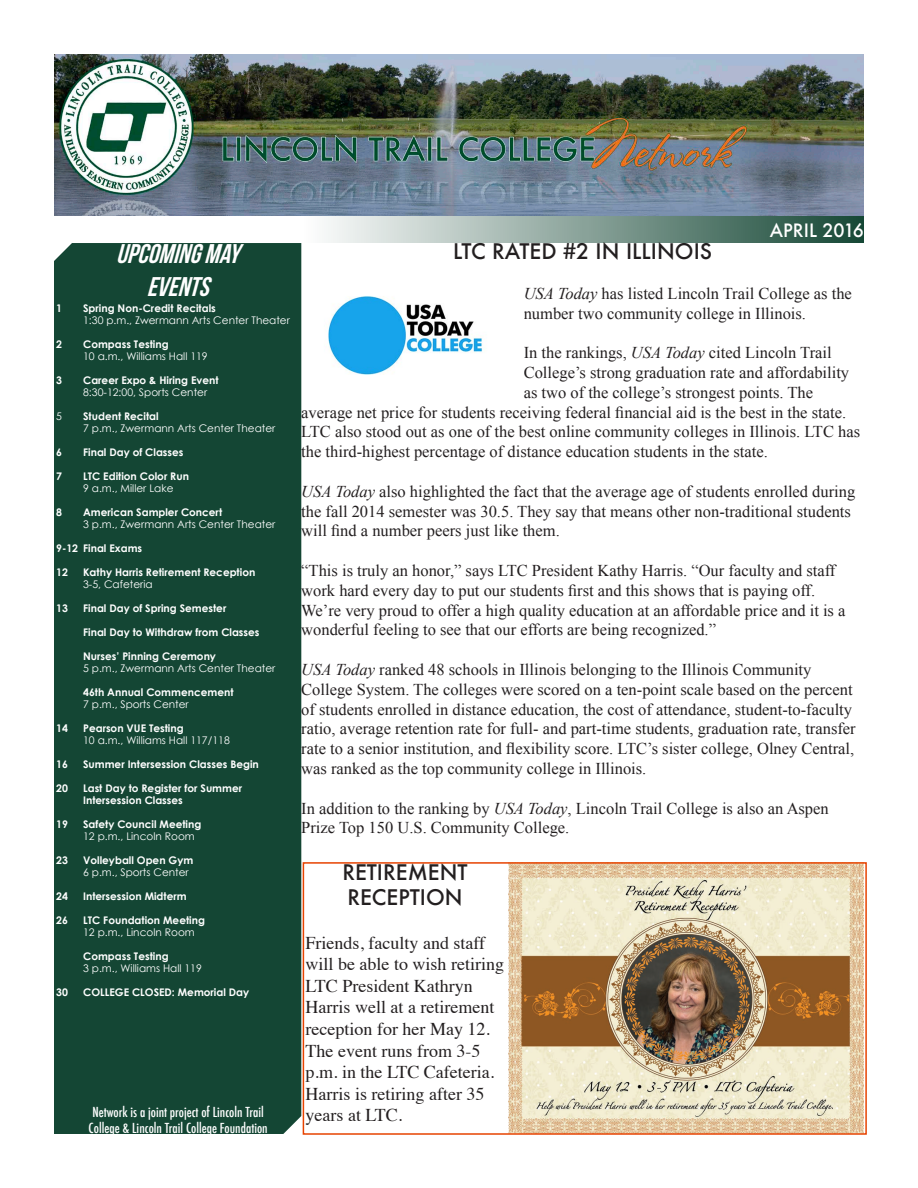
<style>
.page{position:relative;width:918px;height:1188px;background:#fff}
.page>*{position:absolute;margin:0;border:0;box-sizing:border-box;transform-origin:0 0}
.t1{font:italic 27px "Bebas Neue";color:#fff}
.t2{font:500 21px/25.2px "Futura";color:#231f20}
.t3{font:18px/21.6px "Times";color:#231f20}
.t4{font:500 18px "Futura";color:#fff}
.t5{font:16.5px/19.8px "Times New Roman";color:#231f20}
.t6{font:500 condensed 13.5px/16.2px "Futura";color:#fff}
.Upcoming_Events{font:700 10.5px/12px "Century Gothic";color:#fff}
.Upcoming_Events-2{font:10.5px "Century Gothic";color:#fff}
.s1{font-style:italic}
</style>
<div class="page">
<div style="left:54px;top:243px;width:247px;height:891px;background:#144634"></div>
<img style="left:54px;top:54px;width:810px;height:162px">
<div style="left:301px;top:216px;width:563px;height:27px;background:linear-gradient(to right,#fff,#164735)"></div>
<img style="left:328px;top:296px;width:155px;height:79px">
<img style="left:509px;top:865px;width:355px;height:267px">
<div style="left:303px;top:862px;width:564px;height:273px;border:2px solid #e74300"></div>
<p class="t1" style="left:116px;top:239px;width:132px">UPCOMINGMAY</p>
<p class="t1" style="left:147px;top:272px;width:71px">EVENTS</p>
<p class="Upcoming_Events" style="left:56px;top:302px;width:7px">1</p>
<p class="Upcoming_Events" style="left:83px;top:302px;width:134px">Spring Non-Credit Recitals</p>
<p class="Upcoming_Events-2" style="left:83px;top:314px;width:208px">1:30 p.m., Zwermann Arts Center Theater</p>
<p class="Upcoming_Events" style="left:56px;top:338px;width:7px">2</p>
<p class="Upcoming_Events" style="left:83px;top:338px;width:87px">Compass Testing</p>
<p class="Upcoming_Events-2" style="left:83px;top:350px;width:126px">10 a.m., Williams Hall 119</p>
<p class="Upcoming_Events" style="left:56px;top:374px;width:7px">3</p>
<p class="Upcoming_Events" style="left:83px;top:374px;width:137px">Career Expo &amp; Hiring Event</p>
<p class="Upcoming_Events-2" style="left:83px;top:386px;width:126px">8:30-12:00, Sports Center</p>
<p class="Upcoming_Events-2" style="left:56px;top:410px;width:7px">5</p>
<p class="Upcoming_Events" style="left:83px;top:410px;width:77px">Student Recital</p>
<p class="Upcoming_Events-2" style="left:83px;top:422px;width:194px">7 p.m., Zwermann Arts Center Theater</p>
<p class="Upcoming_Events" style="left:56px;top:446px;width:7px">6</p>
<p class="Upcoming_Events" style="left:83px;top:446px;width:102px">Final Day of Classes</p>
<p class="Upcoming_Events" style="left:56px;top:470px;width:7px">7</p>
<p class="Upcoming_Events" style="left:83px;top:470px;width:107px">LTC Edition Color Run</p>
<p class="Upcoming_Events-2" style="left:83px;top:482px;width:92px">9 a.m., Miller Lake</p>
<p class="Upcoming_Events" style="left:56px;top:506px;width:7px">8</p>
<p class="Upcoming_Events" style="left:83px;top:506px;width:141px">American Sampler Concert</p>
<p class="Upcoming_Events-2" style="left:83px;top:518px;width:194px">3 p.m., Zwermann Arts Center Theater</p>
<p class="Upcoming_Events" style="left:56px;top:542px;width:88px">9-12 Final Exams</p>
<p class="Upcoming_Events" style="left:56px;top:566px;width:13px">12</p>
<p class="Upcoming_Events" style="left:83px;top:566px;width:174px">Kathy Harris Retirement Reception</p>
<p class="Upcoming_Events-2" style="left:83px;top:578px;width:71px">3-5, Cafeteria</p>
<p class="Upcoming_Events" style="left:56px;top:602px;width:13px">13</p>
<p class="Upcoming_Events" style="left:83px;top:602px;width:145px">Final Day of Spring Semester</p>
<p class="Upcoming_Events" style="left:83px;top:626px;width:178px">Final Day to Withdraw from Classes</p>
<p class="Upcoming_Events" style="left:83px;top:650px;width:134px">Nurses’ Pinning Ceremony</p>
<p class="Upcoming_Events-2" style="left:83px;top:662px;width:194px">5 p.m., Zwermann Arts Center Theater</p>
<p class="Upcoming_Events" style="left:83px;top:686px;width:152px">46th Annual Commencement</p>
<p class="Upcoming_Events-2" style="left:83px;top:698px;width:107px">7 p.m., Sports Center</p>
<p class="Upcoming_Events" style="left:56px;top:722px;width:13px">14</p>
<p class="Upcoming_Events" style="left:83px;top:722px;width:102px">Pearson VUE Testing</p>
<p class="Upcoming_Events-2" style="left:83px;top:734px;width:148px">10 a.m., Williams Hall 117/118</p>
<p class="Upcoming_Events" style="left:56px;top:758px;width:13px">16</p>
<p class="Upcoming_Events" style="left:83px;top:758px;width:177px">Summer Intersession Classes Begin</p>
<p class="Upcoming_Events" style="left:56px;top:782px;width:13px">20</p>
<p class="Upcoming_Events" style="left:83px;top:782px;width:160px">Last Day to Register for Summer<br>Intersession Classes</p>
<p class="Upcoming_Events" style="left:56px;top:818px;width:13px">19</p>
<p class="Upcoming_Events" style="left:83px;top:818px;width:120px">Safety Council Meeting</p>
<p class="Upcoming_Events-2" style="left:83px;top:830px;width:113px">12 p.m., Lincoln Room</p>
<p class="Upcoming_Events" style="left:56px;top:854px;width:13px">23</p>
<p class="Upcoming_Events" style="left:83px;top:854px;width:112px">Volleyball Open Gym</p>
<p class="Upcoming_Events-2" style="left:83px;top:866px;width:107px">6 p.m., Sports Center</p>
<p class="Upcoming_Events" style="left:56px;top:890px;width:13px">24</p>
<p class="Upcoming_Events" style="left:83px;top:890px;width:105px">Intersession Midterm</p>
<p class="Upcoming_Events" style="left:56px;top:914px;width:13px">26</p>
<p class="Upcoming_Events" style="left:83px;top:914px;width:123px">LTC Foundation Meeting</p>
<p class="Upcoming_Events-2" style="left:83px;top:926px;width:113px">12 p.m., Lincoln Room</p>
<p class="Upcoming_Events" style="left:83px;top:950px;width:87px">Compass Testing</p>
<p class="Upcoming_Events-2" style="left:83px;top:962px;width:120px">3 p.m., Williams Hall 119</p>
<p class="Upcoming_Events" style="left:56px;top:986px;width:13px">30</p>
<p class="Upcoming_Events" style="left:83px;top:986px;width:168px">COLLEGE CLOSED: Memorial Day</p>
<p class="t6" style="left:89px;top:1104px;width:181px">Network is a joint project of Lincoln Trail<br>College &amp; Lincoln Trail College Foundation</p>
<p class="t4" style="left:770px;top:218px;width:96px">APRIL 2016</p>
<p class="t2" style="left:453px;top:239px;width:260px">LTC RATED #2 IN ILLINOIS</p>
<p class="t5" style="left:524px;top:283px;width:330px"><span class="s1">USA Today</span> has listed Lincoln Trail College as the number two community college in Illinois.</p>
<p class="t5" style="left:524px;top:343px;width:309px">In the rankings, <span class="s1">USA Today</span> cited Lincoln Trail</p>
<p class="t5" style="left:524px;top:362px;width:327px">College’s strong graduation rate and affordability</p>
<p class="t5" style="left:524px;top:382px;width:291px">as two of the college’s strongest points. The</p>
<p class="t5" style="left:301px;top:402px;width:546px">average net price for students receiving federal financial aid is the best in the state.</p>
<p class="t5" style="left:301px;top:422px;width:560px">LTC also stood out as one of the best online community colleges in Illinois. LTC has</p>
<p class="t5" style="left:301px;top:442px;width:468px">the third-highest percentage of distance education students in the state.</p>
<p class="t5" style="left:301px;top:481px;width:556px"><span class="s1">USA Today</span> also highlighted the fact that the average age of students enrolled during the fall 2014 semester was 30.5. They say that means other non-traditional students will find a number peers just like them.</p>
<p class="t5" style="left:301px;top:560px;width:546px">“This is truly an honor,” says LTC President Kathy Harris. “Our faculty and staff work hard every day to put our students first and this shows that is paying off.<br>We’re very proud to offer a high quality education at an affordable price and it is a wonderful feeling to see that our efforts are being recognized.”</p>
<p class="t5" style="left:301px;top:659px;width:556px"><span class="s1">USA Today</span> ranked 48 schools in Illinois belonging to the Illinois Community College System. The colleges were scored on a ten-point scale based on the percent of students enrolled in distance education, the cost of attendance, student-to-faculty ratio, average retention rate for full- and part-time students, graduation rate, transfer rate to a senior institution, and flexibility score. LTC’s sister college, Olney Central, was ranked as the top community college in Illinois.</p>
<p class="t5" style="left:301px;top:798px;width:529px">In addition to the ranking by <span class="s1">USA Today</span>, Lincoln Trail College is also an Aspen<br>Prize Top 150 U.S. Community College.</p>
<p class="t2" style="left:342px;top:860px;width:127px">RETIREMENT<br>RECEPTION</p>
<p class="t3" style="left:306px;top:930px;width:200px">Friends, faculty and staff will be able to wish retiring<br>LTC President Kathryn<br>Harris well at a retirement reception for her May 12.<br>The event runs from 3-5 p.m. in the LTC Cafeteria.<br>Harris is retiring after 35 years at LTC.</p>
</div>
